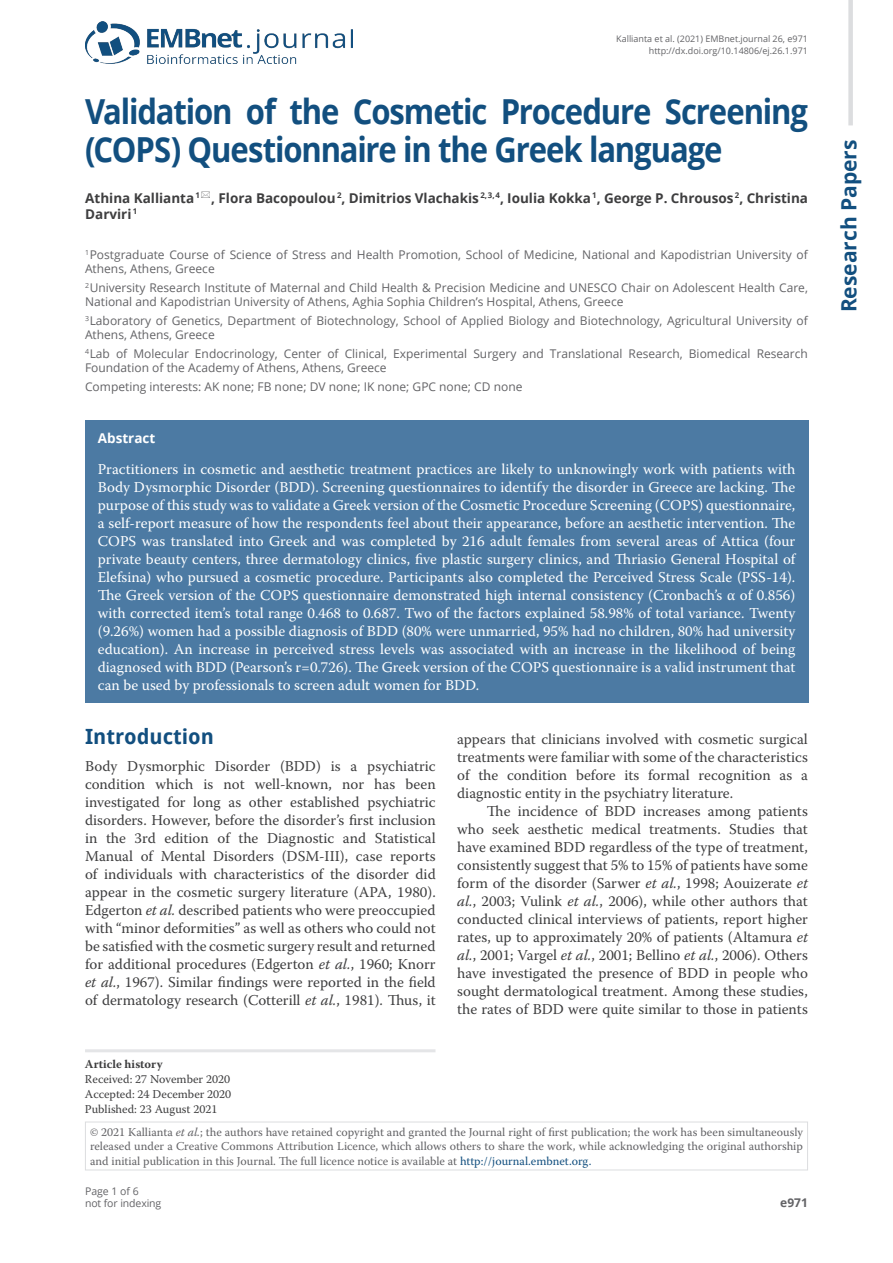
<style>
.page{position:relative;width:893px;height:1263px;background:#fff}
.page>*{position:absolute;margin:0;border:0;box-sizing:border-box;transform-origin:0 0}
.t1{font:700 34.5px/37.5px "Open Sans";letter-spacing:-.035em;color:#124f7f;scale:.9 1}
.t2{font:700 21px "Open Sans";color:#124f7f}
.t3{font:700 21px "Droid Sans";color:#124f7f}
.t4{font:15px/18px "Warnock Pro";color:#3e3e3f;text-align:justify}
.t5{font:15px/18px "Warnock Pro";color:#fff;text-align:justify}
.t6{font:700 13.5px/16.2px "Open Sans";color:#3e3e3f}
.t7{font:700 13.5px "Open Sans";color:#fff}
.t8{font:12px/14.4px "Open Sans";color:#636366}
.t9{font:12px/14.4px "Warnock Pro";color:#636366;text-align:justify}
.t10{font:12px/15px "Warnock Pro";color:#3e3e3f;text-align:justify}
.t11{font:700 12px "Warnock Pro";color:#3e3e3f}
.t12{font:700 12px "Open Sans";color:#636366}
.t13{font:10.5px/12px "Open Sans";letter-spacing:-.01em;color:#636366}
.t14{font:9px/12px "Open Sans";color:#636366;text-align:right}
.s1{font-style:italic}
.s2{color:#124f7f}
</style>
<div class="page">
<div style="left:85px;top:420px;width:723px;height:283px;background:#4c7aa3"></div>
<div style="left:85px;top:1121px;width:723px;height:49px;border:1px solid #dcdddf"></div>
<div style="left:848px;top:0;width:5px;height:125px;background:#dcdddf"></div>
<hr style="left:85px;top:1049px;width:350px;height:3px;background:#e4e5e7">
<img style="left:85px;top:21px;width:268px;height:43px">
<p class="t14" style="left:616px;top:33px;width:193px">Kallianta et al. (2021) EMBnet.journal 26, e971 http://dx.doi.org/10.14806/ej.26.1.971</p>
<h1 class="t1" style="left:85px;top:92px;width:805px">Validation of the Cosmetic Procedure Screening (COPS) Questionnaire in the Greek language</h1>
<p class="t6" style="left:85px;top:189px;width:724px">Athina Kallianta <sup>1</sup> , Flora Bacopoulou <sup>2</sup>, Dimitrios Vlachakis <sup>2,</sup> <sup>3,</sup> <sup>4</sup>, Ioulia Kokka <sup>1</sup>, George P. Chrousos <sup>2</sup>, Christina<br>Darviri <sup>1</sup></p>
<p class="t8" style="left:85px;top:247px;width:724px"><sup>1</sup> Postgraduate Course of Science of Stress and Health Promotion, School of Medicine, National and Kapodistrian University of<br>Athens, Athens, Greece</p>
<p class="t8" style="left:85px;top:280px;width:724px"><sup>2</sup> University Research Institute of Maternal and Child Health &amp; Precision Medicine and UNESCO Chair on Adolescent Health Care,<br>National and Kapodistrian University of Athens, Aghia Sophia Children’s Hospital, Athens, Greece</p>
<p class="t8" style="left:85px;top:313px;width:724px"><sup>3</sup> Laboratory of Genetics, Department of Biotechnology, School of Applied Biology and Biotechnology, Agricultural University of<br>Athens, Athens, Greece</p>
<p class="t8" style="left:85px;top:346px;width:724px"><sup>4</sup> Lab of Molecular Endocrinology, Center of Clinical, Experimental Surgery and Translational Research, Biomedical Research<br>Foundation of the Academy of Athens, Athens, Greece</p>
<p class="t8" style="left:85px;top:379px;width:439px">Competing interests: AK none; FB none; DV none; IK none; GPC none; CD none</p>
<p class="t7" style="left:98px;top:429px;width:59px">Abstract</p>
<p class="t5" style="left:98px;top:460px;width:699px">Practitioners in cosmetic and aesthetic treatment practices are likely to unknowingly work with patients with Body Dysmorphic Disorder (BDD). Screening questionnaires to identify the disorder in Greece are lacking. The purpose of this study was to validate a Greek version of the Cosmetic Procedure Screening (COPS) questionnaire, a self-report measure of how the respondents feel about their appearance, before an aesthetic intervention. The COPS was translated into Greek and was completed by 216 adult females from several areas of Attica (four private beauty centers, three dermatology clinics, five plastic surgery clinics, and Thriasio General Hospital of Elefsina) who pursued a cosmetic procedure. Participants also completed the Perceived Stress Scale (PSS-14).<br>The Greek version of the COPS questionnaire demonstrated high internal consistency (Cronbach’s α of 0.856) with corrected item’s total range 0.468 to 0.687. Two of the factors explained 58.98% of total variance. Twenty (9.26%) women had a possible diagnosis of BDD (80% were unmarried, 95% had no children, 80% had university education). An increase in perceived stress levels was associated with an increase in the likelihood of being diagnosed with BDD (Pearson’s r=0.726). The Greek version of the COPS questionnaire is a valid instrument that can be used by professionals to screen adult women for BDD.</p>
<h2 class="t3" style="left:85px;top:722px;width:130px">Introduction</h2>
<p class="t4" style="left:85px;top:757px;width:352px">Body Dysmorphic Disorder (BDD) is a psychiatric condition which is not well-known, nor has been investigated for long as other established psychiatric disorders. However, before the disorder’s first inclusion in the 3rd edition of the Diagnostic and Statistical Manual of Mental Disorders (DSM-III), case reports of individuals with characteristics of the disorder did appear in the cosmetic surgery literature (APA, 1980).<br>Edgerton <span class="s1">et al.</span> described patients who were preoccupied with “minor deformities” as well as others who could not be satisfied with the cosmetic surgery result and returned for additional procedures (Edgerton <span class="s1">et al.</span>, 1960; Knorr <span class="s1">et al.</span>, 1967). Similar findings were reported in the field of dermatology research (Cotterill <span class="s1">et al.</span>, 1981). Thus, it</p>
<p class="t4" style="left:457px;top:729px;width:352px">appears that clinicians involved with cosmetic surgical treatments were familiar with some of the characteristics of the condition before its formal recognition as a diagnostic entity in the psychiatry literature.</p>
<p class="t4" style="left:457px;top:801px;width:352px;text-indent:30px">The incidence of BDD increases among patients who seek aesthetic medical treatments. Studies that have examined BDD regardless of the type of treatment, consistently suggest that 5% to 15% of patients have some form of the disorder (Sarwer <span class="s1">et al.</span>, 1998; Aouizerate <span class="s1">et al.</span>, 2003; Vulink <span class="s1">et al.</span>, 2006), while other authors that conducted clinical interviews of patients, report higher rates, up to approximately 20% of patients (Altamura <span class="s1">et al.</span>, 2001; Vargel <span class="s1">et al.</span>, 2001; Bellino <span class="s1">et al.</span>, 2006). Others have investigated the presence of BDD in people who sought dermatological treatment. Among these studies, the rates of BDD were quite similar to those in patients</p>
<p class="t11" style="left:85px;top:1057px;width:79px">Article history</p>
<p class="t10" style="left:85px;top:1071px;width:148px">Received: 27 November 2020<br>Accepted: 24 December 2020<br>Published: 23 August 2021</p>
<p class="t9" style="left:90px;top:1125px;width:714px">© 2021 Kallianta <span class="s1">et al.</span>; the authors have retained copyright and granted the Journal right of first publication; the work has been simultaneously released under a Creative Commons Attribution Licence, which allows others to share the work, while acknowledging the original authorship and initial publication in this Journal. The full licence notice is available at <span class="s2">http://journal.embnet.org.</span></p>
<p class="t13" style="left:85px;top:1185px;width:78px">Page 1 of 6<br>not for indexing</p>
<p class="t12" style="left:780px;top:1194px;width:29px">e971</p>
<h2 class="t2" style="left:834px;top:312px;width:174px;rotate:-90deg">Research Papers</h2>
</div>
